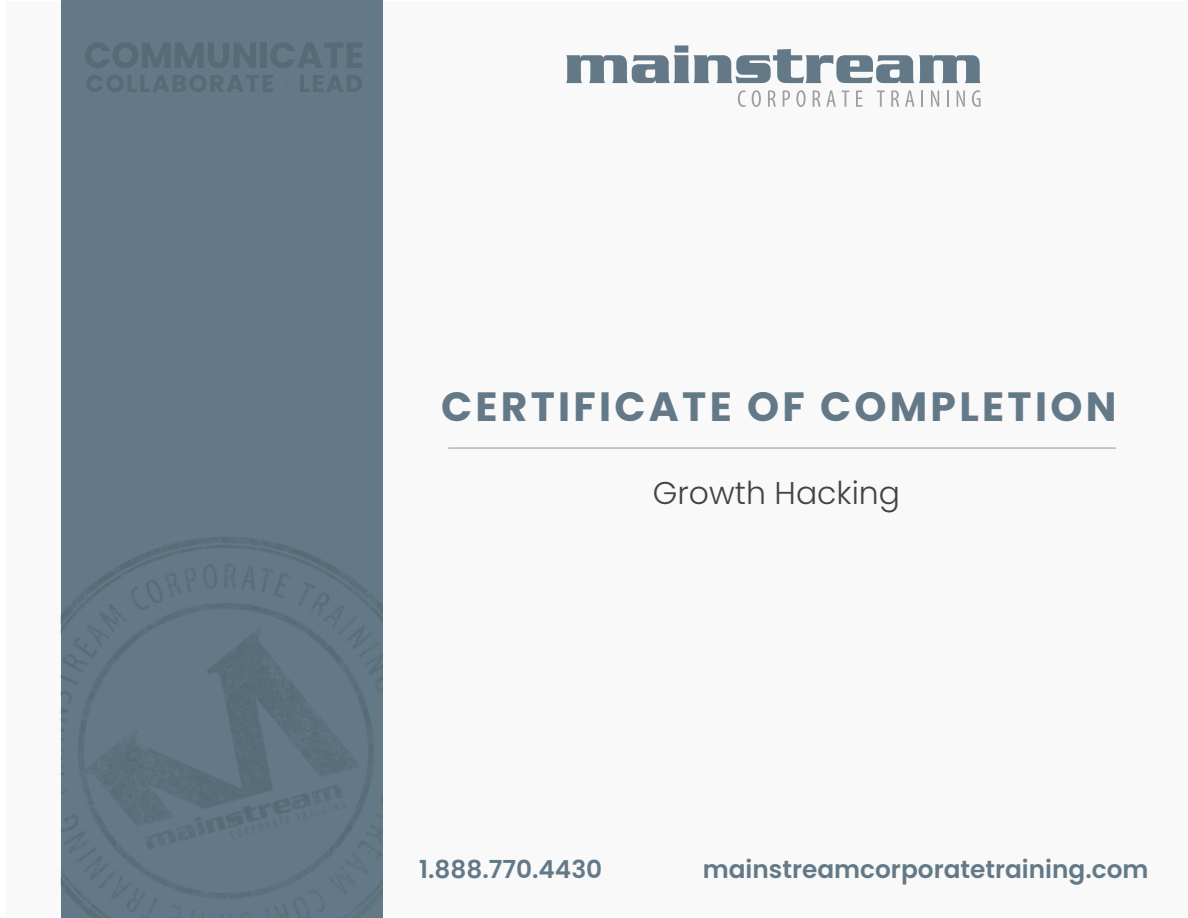
<style>
.page{position:relative;width:1188px;height:918px;background:#fff}
.page>*{position:absolute;margin:0;border:0;box-sizing:border-box;transform-origin:0 0}
.t1{font:700 40.95px "Poppins";letter-spacing:.08em;color:#637987}
.t2{font:300 31.5px "Poppins";color:#434344}
.t3{font:600 24.75px "Poppins";color:#637987}
</style>
<div class="page">
<div style="left:7px;top:1px;width:1181px;height:914px;background:#f9f9f9"></div>
<svg style="left:566px;top:45px;width:415px;height:38px"></svg>
<svg style="left:738px;top:90px;width:8px;height:17px"></svg>
<svg style="left:752px;top:90px;width:9px;height:17px"></svg>
<svg style="left:768px;top:90px;width:8px;height:17px"></svg>
<svg style="left:783px;top:90px;width:7px;height:17px"></svg>
<svg style="left:796px;top:90px;width:10px;height:17px"></svg>
<svg style="left:813px;top:90px;width:23px;height:17px"></svg>
<svg style="left:842px;top:90px;width:7px;height:17px"></svg>
<svg style="left:856px;top:90px;width:6px;height:17px"></svg>
<svg style="left:877px;top:90px;width:8px;height:17px"></svg>
<svg style="left:891px;top:90px;width:8px;height:17px"></svg>
<svg style="left:905px;top:90px;width:9px;height:17px"></svg>
<svg style="left:921px;top:90px;width:2px;height:17px"></svg>
<svg style="left:931px;top:90px;width:8px;height:17px"></svg>
<svg style="left:947px;top:90px;width:2px;height:17px"></svg>
<svg style="left:957px;top:90px;width:8px;height:17px"></svg>
<svg style="left:972px;top:90px;width:9px;height:17px"></svg>
<hr style="left:448px;top:448px;width:668px;height:1px;background:#7e9aae">
<div style="left:61px;top:0;width:321px;height:918px;background:#637987"></div>
<svg style="left:85px;top:42px;width:171px;height:26px"></svg>
<div style="left:261px;top:43px;width:6px;height:25px;background:#576b76"></div>
<svg style="left:270px;top:42px;width:92px;height:26px"></svg>
<svg style="left:87px;top:75px;width:186px;height:17px"></svg>
<svg style="left:300px;top:75px;width:62px;height:17px"></svg>
<h1 class="t1" style="left:441px;top:383px;width:677px">CERTIFICATE OF COMPLETION</h1>
<p class="t2" style="left:653px;top:475px;width:249px">Growth Hacking</p>
<p class="t3" style="left:419px;top:855px;width:185px">1.888.770.4430</p>
<p class="t3" style="left:703px;top:855px;width:447px">mainstreamcorporatetraining.com</p>
</div>
